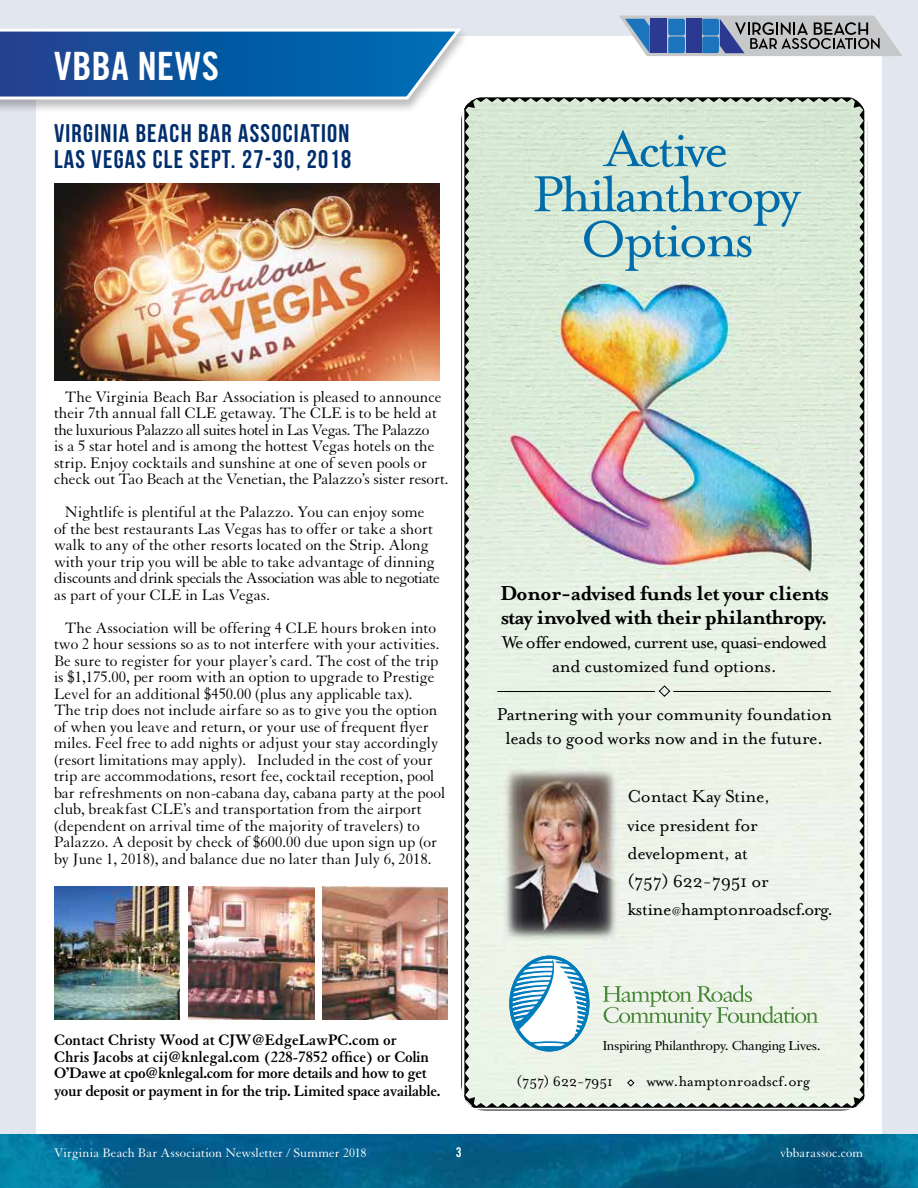
<style>
.page{position:relative;width:918px;height:1188px;background:#fff}
.page>*{position:absolute;margin:0;border:0;box-sizing:border-box;transform-origin:0 0}
.t1{font:58.2px/45.2px "Mrs Eaves Roman";letter-spacing:-.05em;color:#006daa;text-align:center}
.t2{font:39px "Trade Gothic Bold Cond Twenty";letter-spacing:.01em;color:#fff}
.t3{font:700 25.5px/25.5px "Bebas Neue";letter-spacing:.05em;color:#002e6d}
.t4{font:700 23.25px/24px "Mrs Eaves";letter-spacing:-.03em;color:#000}
.t5{font:19.8px/28.2px "Mrs Eaves Roman";letter-spacing:-.015em;color:#000;text-align:center}
.t6{font:19.8px/24px "Mrs Eaves Roman";letter-spacing:-.035em;color:#000;text-align:center}
.t7{font:16.5px/16.5px "Granjon";color:#000}
.t8{font:700 16.5px/16.5px "Granjon";color:#000}
.t9{font:700 16.5px "Granjon";letter-spacing:-.02em;color:#000}
.t10{font:16.5px "Mrs Eaves Roman";letter-spacing:-.005em;color:#000}
.t11{font:15.75px "Mrs Eaves Roman";letter-spacing:-.005em;color:#000}
.t12{font:13.5px "Granjon";letter-spacing:.01em;color:#fff}
.t13{font:13.5px "Trade Gothic Bold Cond Twenty";color:#fff}
.t14{font:12.75px "Sabon";letter-spacing:-.035em;color:#000;scale:1.07 1}
.s1{font-size:12.75px}
</style>
<div class="page">
<div style="left:0;top:0;width:918px;height:1178px;background:#e2e6ee"></div>
<div style="left:36px;top:36px;width:846px;height:1122px;background:#fff"></div>
<img style="left:0;top:1135px;width:918px;height:53px">
<hr style="left:462px;top:1110px;width:405px;height:1px;background:#000">
<hr style="left:461px;top:96px;width:1px;height:1014px;background:#000">
<hr style="left:867px;top:96px;width:1px;height:1014px;background:#000">
<img style="left:0;top:16px;width:902px;height:1092px">
<hr style="left:497px;top:691px;width:158px;height:1px;background:#000">
<hr style="left:673px;top:691px;width:158px;height:1px;background:#000">
<h2 class="t2" style="left:54px;top:42px;width:167px">VBBA NEWS</h2>
<h3 class="t3" style="left:54px;top:120px;width:299px">VIRGINIA BEACH BAR ASSOCIATION<br>LAS VEGAS CLE SEPT. 27-30, 2018</h3>
<p class="t7" style="left:54px;top:389px;width:396px;text-indent:11px">The Virginia Beach Bar Association is pleased to announce their 7th annual fall CLE getaway. The CLE is to be held at the luxurious Palazzo all suites hotel in Las Vegas. The Palazzo<br>is a 5 star hotel and is among the hottest Vegas hotels on the strip. Enjoy cocktails and sunshine at one of seven pools or check out Tao Beach at the Venetian, the Palazzo’s sister resort.</p>
<p class="t7" style="left:54px;top:504px;width:387px;text-indent:11px">Nightlife is plentiful at the Palazzo. You can enjoy some of the best restaurants Las Vegas has to offer or take a short walk to any of the other resorts located on the Strip. Along with your trip you will be able to take advantage of dinning discounts and drink specials the Association was able to negotiate as part of your CLE in Las Vegas.</p>
<p class="t7" style="left:54px;top:620px;width:393px;text-indent:11px">The Association will be offering 4 CLE hours broken into two 2 hour sessions so as to not interfere with your activities.<br>Be sure to register for your player’s card. The cost of the trip is $1,175.00, per room with an option to upgrade to Prestige Level for an additional $450.00 (plus any applicable tax).<br>The trip does not include airfare so as to give you the option of when you leave and return, or your use of frequent flyer miles. Feel free to add nights or adjust your stay accordingly (resort limitations may apply). Included in the cost of your trip are accommodations, resort fee, cocktail reception, pool bar refreshments on non-cabana day, cabana party at the pool club, breakfast CLE’s and transportation from the airport (dependent on arrival time of the majority of travelers) to Palazzo. A deposit by check of $600.00 due upon sign up (or by June 1, 2018), and balance due no later than July 6, 2018.</p>
<p class="t8" style="left:54px;top:1032px;width:377px">Contact Christy Wood at CJW@EdgeLawPC.com or<br>Chris Jacobs at cij@knlegal.com (228-7852 office) or Colin<br>O’Dawe at cpo@knlegal.com for more details and how to get</p>
<p class="t9" style="left:54px;top:1082px;width:388px">your deposit or payment in for the trip. Limited space available.</p>
<h1 class="t1" style="left:532px;top:127px;width:270px">Active<br>Philanthropy<br>Options</h1>
<h3 class="t4" style="left:500px;top:581px;width:330px">Donor-advised funds let your clients stay involved with their philanthropy.</h3>
<p class="t6" style="left:502px;top:630px;width:326px">We offer endowed, current use, quasi-endowed and customized fund options.</p>
<p class="t5" style="left:497px;top:702px;width:337px;line-height:24px">Partnering with your community foundation leads to good works now and in the future.</p>
<p class="t5" style="left:628px;top:783px;width:207px;text-align:left">Contact Kay Stine,<br>vice president for development, at<br>(757) 622-7951 or kstine<span class="s1">@</span>hamptonroadscf.org.</p>
<p class="t14" style="left:603px;top:1038px;width:205px">Inspiring Philanthropy. Changing Lives.</p>
<p class="t11" style="left:517px;top:1073px;width:98px">(757) 622-7951</p>
<p class="t10" style="left:647px;top:1072px;width:165px">www.hamptonroadscf.org</p>
<p class="t12" style="left:54px;top:1145px;width:314px">Virginia Beach Bar Association Newsletter / Summer 2018</p>
<p class="t13" style="left:456px;top:1144px;width:7px">3</p>
<p class="t12" style="left:780px;top:1145px;width:85px">vbbarassoc.com</p>
</div>
